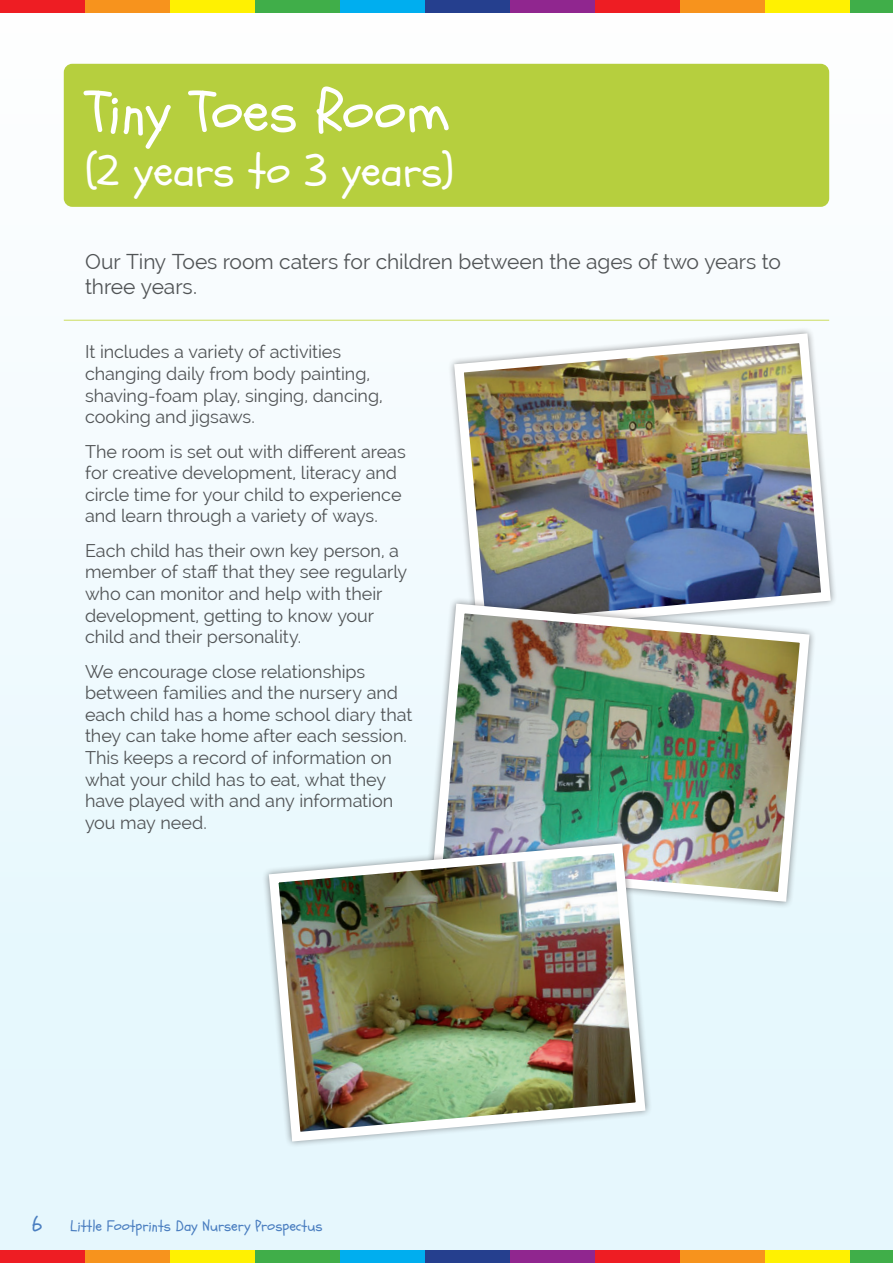
<style>
.page{position:relative;width:893px;height:1263px;background:#fff}
.page>*{position:absolute;margin:0;border:0;box-sizing:border-box;transform-origin:0 0}
.t1{font:60px "Schoolbell";color:#fff}
.t2{font:45px "Schoolbell";color:#fff}
.t3{font:21px/25.2px "Raleway";letter-spacing:-.005em;color:#515456}
.t4{font:21px "Schoolbell";color:#4a7ec0}
.t5{font:18px/21.6px "Raleway";letter-spacing:-.005em;color:#515456}
.t6{font:15px "Schoolbell";color:#4a7ec0}
</style>
<div class="page">
<div style="left:0;top:0;width:893px;height:1263px;background:linear-gradient(to right,#f0fafe,#effafd)"></div>
<div style="left:0;top:0;width:85px;height:13px;background:#ee1d23"></div>
<div style="left:0;top:1250px;width:85px;height:13px;background:#ee1d23"></div>
<div style="left:85px;top:0;width:85px;height:13px;background:#f7931d"></div>
<div style="left:85px;top:1250px;width:85px;height:13px;background:#f7931d"></div>
<div style="left:170px;top:0;width:85px;height:13px;background:#fff101"></div>
<div style="left:170px;top:1250px;width:85px;height:13px;background:#fff101"></div>
<div style="left:255px;top:0;width:85px;height:13px;background:#40ae49"></div>
<div style="left:255px;top:1250px;width:85px;height:13px;background:#40ae49"></div>
<div style="left:340px;top:0;width:85px;height:13px;background:#00aeef"></div>
<div style="left:340px;top:1250px;width:85px;height:13px;background:#00aeef"></div>
<div style="left:425px;top:0;width:85px;height:13px;background:#253f8e"></div>
<div style="left:425px;top:1250px;width:85px;height:13px;background:#253f8e"></div>
<div style="left:510px;top:0;width:85px;height:13px;background:#90268f"></div>
<div style="left:510px;top:1250px;width:85px;height:13px;background:#90268f"></div>
<div style="left:595px;top:0;width:85px;height:13px;background:#ee1d23"></div>
<div style="left:595px;top:1250px;width:85px;height:13px;background:#ee1d23"></div>
<div style="left:680px;top:0;width:85px;height:13px;background:#f7931d"></div>
<div style="left:680px;top:1250px;width:85px;height:13px;background:#f7931d"></div>
<div style="left:765px;top:0;width:85px;height:13px;background:#fff101"></div>
<div style="left:765px;top:1250px;width:85px;height:13px;background:#fff101"></div>
<div style="left:850px;top:0;width:43px;height:13px;background:#40ae49"></div>
<div style="left:850px;top:1250px;width:43px;height:13px;background:#40ae49"></div>
<div style="left:64px;top:64px;width:765px;height:143px;background:#b6cf3e;border-radius:9px"></div>
<hr style="left:64px;top:320px;width:765px;height:1px;background:#ccdd5e">
<img style="left:449px;top:328px;width:387px;height:308px">
<img style="left:428px;top:599px;width:386px;height:308px">
<div style="left:262px;top:836px;width:390px;height:312px;background:#231f20;opacity:.5"></div>
<img style="left:264px;top:838px;width:386px;height:308px">
<p class="t1" style="left:85px;top:72px;width:366px">Tiny Toes Room</p>
<p class="t2" style="left:85px;top:141px;width:371px">(2 years to 3 years)</p>
<p class="t3" style="left:85px;top:249px;width:697px">Our Tiny Toes room caters for children between the ages of two years to three years.</p>
<p class="t5" style="left:85px;top:341px;width:299px">It includes a variety of activities changing daily from body painting, shaving-foam play, singing, dancing, cooking and jigsaws.</p>
<p class="t5" style="left:85px;top:440px;width:322px">The room is set out with different areas for creative development, literacy and circle time for your child to experience and learn through a variety of ways.</p>
<p class="t5" style="left:85px;top:540px;width:324px">Each child has their own key person, a member of staff that they see regularly who can monitor and help with their development, getting to know your child and their personality.</p>
<p class="t5" style="left:85px;top:660px;width:329px">We encourage close relationships between families and the nursery and each child has a home school diary that they can take home after each session.<br>This keeps a record of information on what your child has to eat, what they have played with and any information you may need.</p>
<p class="t4" style="left:32px;top:1210px;width:12px">6</p>
<p class="t6" style="left:70px;top:1216px;width:254px">Little Footprints Day Nursery Prospectus</p>
</div>
